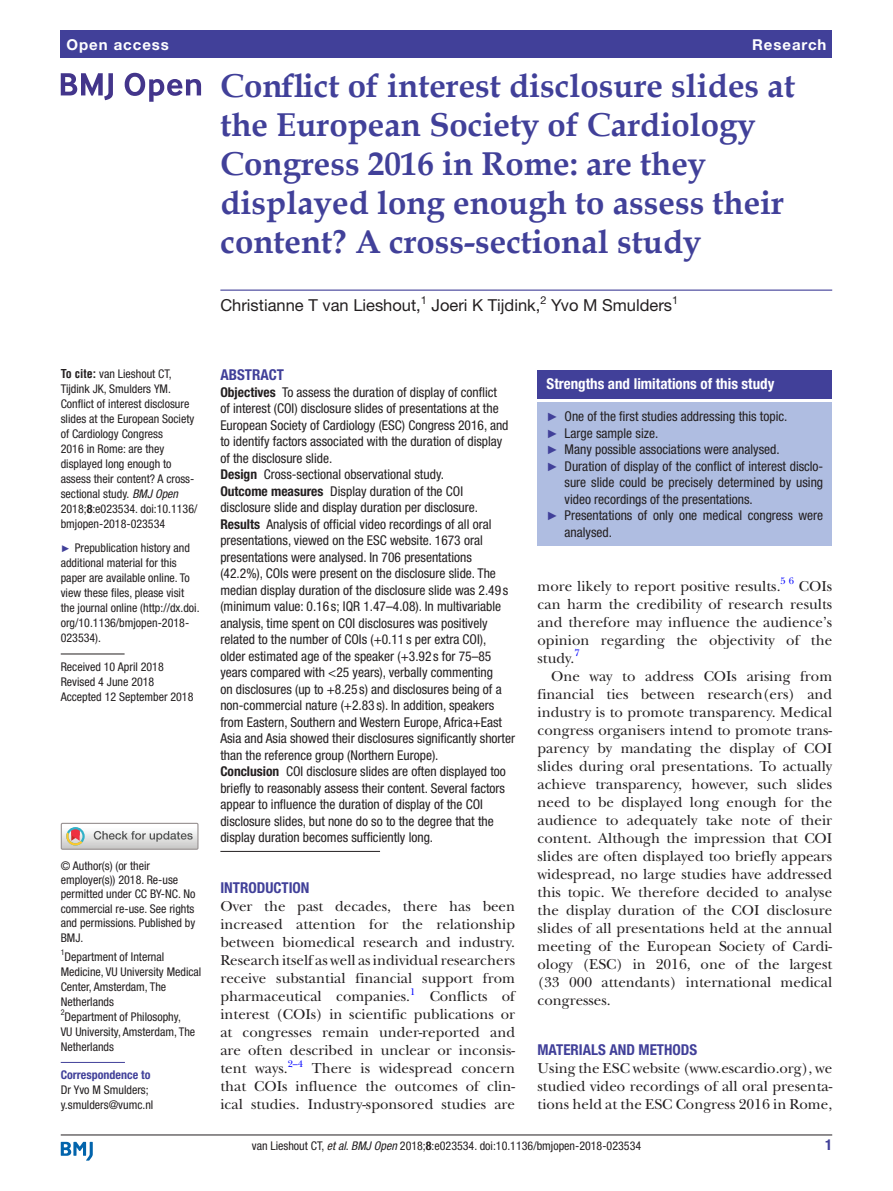
<style>
.page{position:relative;width:893px;height:1191px;background:#fff}
.page>*{position:absolute;margin:0;border:0;box-sizing:border-box;transform-origin:0 0}
.t1{font:700 33px/39px "Book Antiqua";color:#414099}
.t2{font:16.5px "Helvetica Neue LT Std";color:#231f20}
.t3{font:15px/18px "New Baskerville";color:#231f20;text-align:justify}
.t4{font:700 condensed 15px "Helvetica Neue LT Std";color:#414099}
.t5{font:700 condensed 15px "Helvetica Neue LT Std";color:#fff}
.t6{font:700 15px "Helvetica Neue LT Std";letter-spacing:.065em;color:#fff}
.t7{font:condensed 13.5px/16.5px "Helvetica Neue LT Std";color:#231f20}
.t8{font:condensed 12px/15px "Helvetica Neue LT Std";color:#231f20}
.t9{font:700 condensed 12px "Helvetica Neue LT Std";color:#414099}
.t10{font:10.95px "Helvetica Neue LT Std";color:#231f20}
.t11{font:9.9px "New Baskerville";color:#00f}
.t12{font:condensed 7.95px "Helvetica Neue LT Std";color:#231f20}
.s1{font-family:"Helvetica LT Std";font-weight:700}
.s2{font-style:italic}
.s3{font-weight:700}
.s4{font-family:"Arial";font-stretch:normal;font-size:9.75px;color:#414099}
.s5{font-family:"Arial";font-stretch:normal;font-size:12px;color:#414099}
</style>
<div class="page">
<hr style="left:61px;top:1134px;width:771px;height:1px;background:#231f20">
<svg style="left:61px;top:1141px;width:32px;height:19px"></svg>
<div style="left:61px;top:31px;width:771px;height:27px;background:#414099"></div>
<hr style="left:220px;top:289px;width:612px;height:2px;background:#414099">
<hr style="left:61px;top:653px;width:64px;height:1px;background:#231f20">
<hr style="left:61px;top:1062px;width:64px;height:1px;background:#414099">
<svg style="left:61px;top:73px;width:52px;height:27px"></svg>
<svg style="left:125px;top:73px;width:76px;height:29px"></svg>
<div style="left:61px;top:822px;width:138px;height:27px;border:1px solid #969090"></div>
<svg style="left:61px;top:823px;width:137px;height:26px"></svg>
<hr style="left:220px;top:851px;width:160px;height:1px;background:#231f20">
<div style="left:538px;top:370px;width:294px;height:28px;background:#414099"></div>
<div style="left:538px;top:402px;width:294px;height:143px;background:#afbde1"></div>
<p class="t6" style="left:66px;top:35px;width:104px">Open access</p>
<p class="t6" style="left:752px;top:35px;width:76px">Research</p>
<h1 class="t1" style="left:220px;top:66px;width:576px">Conflict of interest disclosure slides at the European Society of Cardiology Congress 2016 in Rome: are they displayed long enough to assess their content? A cross-sectional study</h1>
<p class="t2" style="left:220px;top:296px;width:202px">Christianne T van Lieshout,</p>
<p class="t10" style="left:421px;top:293px;width:8px">1</p>
<p class="t2" style="left:432px;top:296px;width:110px">Joeri K Tijdink,</p>
<p class="t10" style="left:540px;top:293px;width:8px">2</p>
<p class="t2" style="left:551px;top:296px;width:123px">Yvo M Smulders</p>
<p class="t10" style="left:672px;top:293px;width:8px">1</p>
<p class="t8" style="left:61px;top:366px;width:138px"><span class="s1">To cite:</span> van Lieshout CT,<br>Tijdink JK, Smulders YM.<br>Conflict of interest disclosure slides at the European Society of Cardiology Congress<br>2016 in Rome: are they displayed long enough to assess their content? A cross&shy;sectional study. <span class="s2">BMJ Open<br></span>2018;<span class="s3">8</span>:e023534. doi:10.1136/ bmjopen-2018-023534</p>
<p class="t8" style="left:61px;top:540px;width:140px"><span class="s4">►</span> Prepublication history and additional material for this paper are available online. To view these files, please visit the journal online (http://dx.doi. org/10.1136/bmjopen-2018-<br>023534).</p>
<p class="t8" style="left:61px;top:659px;width:134px">Received 10 April 2018<br>Revised 4 June 2018<br>Accepted 12 September 2018</p>
<p class="t8" style="left:61px;top:858px;width:136px;line-height:14.4px">© Author(s) (or their employer(s)) 2018. Re-use permitted under CC BY-NC. No commercial re-use. See rights and permissions. Published by<br>BMJ.</p>
<p class="t12" style="left:61px;top:948px;width:5px">1</p>
<p class="t8" style="left:61px;top:949px;width:142px;text-indent:4px">Department of Internal<br>Medicine, VU University Medical<br>Center, Amsterdam, The<br>Netherlands<br><sup>2</sup>Department of Philosophy,<br>VU University, Amsterdam, The<br>Netherlands</p>
<p class="t9" style="left:61px;top:1067px;width:91px">Correspondence to</p>
<p class="t8" style="left:61px;top:1082px;width:94px">Dr Yvo M Smulders; y.smulders@vumc.nl</p>
<p class="t4" style="left:220px;top:366px;width:65px">Abstract</p>
<p class="t7" style="left:220px;top:384px;width:296px"><span class="s3">Objectives</span> To assess the duration of display of conflict<br>of interest (COI) disclosure slides of presentations at the European Society of Cardiology (ESC) Congress 2016, and to identify factors associated with the duration of display of the disclosure slide.<br><span class="s3">Design</span> Cross-sectional observational study.<br><span class="s3">Outcome measures</span> Display duration of the COI disclosure slide and display duration per disclosure.<br><span class="s3">Results</span> Analysis of official video recordings of all oral presentations, viewed on the ESC website. 1673 oral presentations were analysed. In 706 presentations (42.2%), COIs were present on the disclosure slide. The median display duration of the disclosure slide was 2.49 s (minimum value: 0.16 s; IQR 1.47–4.08). In multivariable analysis, time spent on COI disclosures was positively related to the number of COIs (+0.11 s per extra COI),<br>older estimated age of the speaker (+3.92 s for 75–85 years compared with &lt;25 years), verbally commenting<br>on disclosures (up to +8.25 s) and disclosures being of a non-commercial nature (+2.83 s). In addition, speakers from Eastern, Southern and Western Europe, Africa+East Asia and Asia showed their disclosures significantly shorter than the reference group (Northern Europe).<br><span class="s3">Conclusion</span> COI disclosure slides are often displayed too briefly to reasonably assess their content. Several factors appear to influence the duration of display of the COI disclosure slides, but none do so to the degree that the display duration becomes sufficiently long.</p>
<p class="t4" style="left:220px;top:879px;width:91px">Introduction</p>
<p class="t3" style="left:220px;top:897px;width:296px">Over the past decades, there has been increased attention for the relationship between biomedical research and industry.<br>Research itself as well as individual researchers receive substantial financial support from pharmaceutical companies.<sup>1</sup> Conflicts of interest (COIs) in scientific publications or at congresses remain under-reported and are often described in unclear or inconsis&shy;tent ways.</p>
<p class="t11" style="left:288px;top:1057px;width:17px">2–4</p>
<p class="t3" style="left:220px;top:1059px;width:296px;text-indent:91px">There is widespread concern that COIs influence the outcomes of clin&shy;ical studies. Industry-sponsored studies are</p>
<p class="t5" style="left:547px;top:375px;width:229px">Strengths and limitations of this study</p>
<p class="t7" style="left:547px;top:408px;width:242px"><span class="s5">►</span> One of the first studies addressing this topic.</p>
<p class="t7" style="left:547px;top:424px;width:113px"><span class="s5">►</span> Large sample size.</p>
<p class="t7" style="left:547px;top:441px;width:235px"><span class="s5">►</span> Many possible associations were analysed.</p>
<p class="t7" style="left:547px;top:457px;width:278px"><span class="s5">►</span> Duration of display of the conflict of interest disclo-</p>
<p class="t7" style="left:565px;top:474px;width:260px">sure slide could be precisely determined by using</p>
<p class="t7" style="left:565px;top:490px;width:190px">video recordings of the presentations.</p>
<p class="t7" style="left:547px;top:507px;width:278px"><span class="s5">►</span> Presentations of only one medical congress were</p>
<p class="t7" style="left:565px;top:523px;width:49px">analysed.</p>
<p class="t3" style="left:538px;top:577px;width:296px">more likely to report positive results.<sup>5</sup> <sup>6</sup> COIs can harm the credibility of research results and therefore may influence the audience’s opinion regarding the objectivity of the study.</p>
<p class="t11" style="left:574px;top:647px;width:7px">7</p>
<p class="t3" style="left:538px;top:667px;width:296px;text-indent:14px">One way to address COIs arising from financial ties between research(ers) and industry is to promote transparency. Medical congress organisers intend to promote trans&shy;parency by mandating the display of COI slides during oral presentations. To actually achieve transparency, however, such slides need to be displayed long enough for the audience to adequately take note of their content. Although the impression that COI slides are often displayed too briefly appears widespread, no large studies have addressed this topic. We therefore decided to analyse the display duration of the COI disclosure slides of all presentations held at the annual meeting of the European Society of Cardi&shy;ology (ESC) in 2016, one of the largest (33 000 attendants) international medical congresses.</p>
<p class="t4" style="left:538px;top:1041px;width:161px">Materials and methods</p>
<p class="t3" style="left:538px;top:1059px;width:296px">Using the ESC website (www.escardio.org), we studied video recordings of all oral presenta&shy;tions held at the ESC Congress 2016 in Rome,</p>
<p class="t8" style="left:252px;top:1137px;width:391px">van Lieshout CT, <span class="s2">et al</span>. <span class="s2">BMJ Open</span> 2018;<span class="s3">8</span>:e023534. doi:10.1136/bmjopen-2018-023534</p>
<p class="t4" style="left:825px;top:1135px;width:9px">1</p>
</div>
